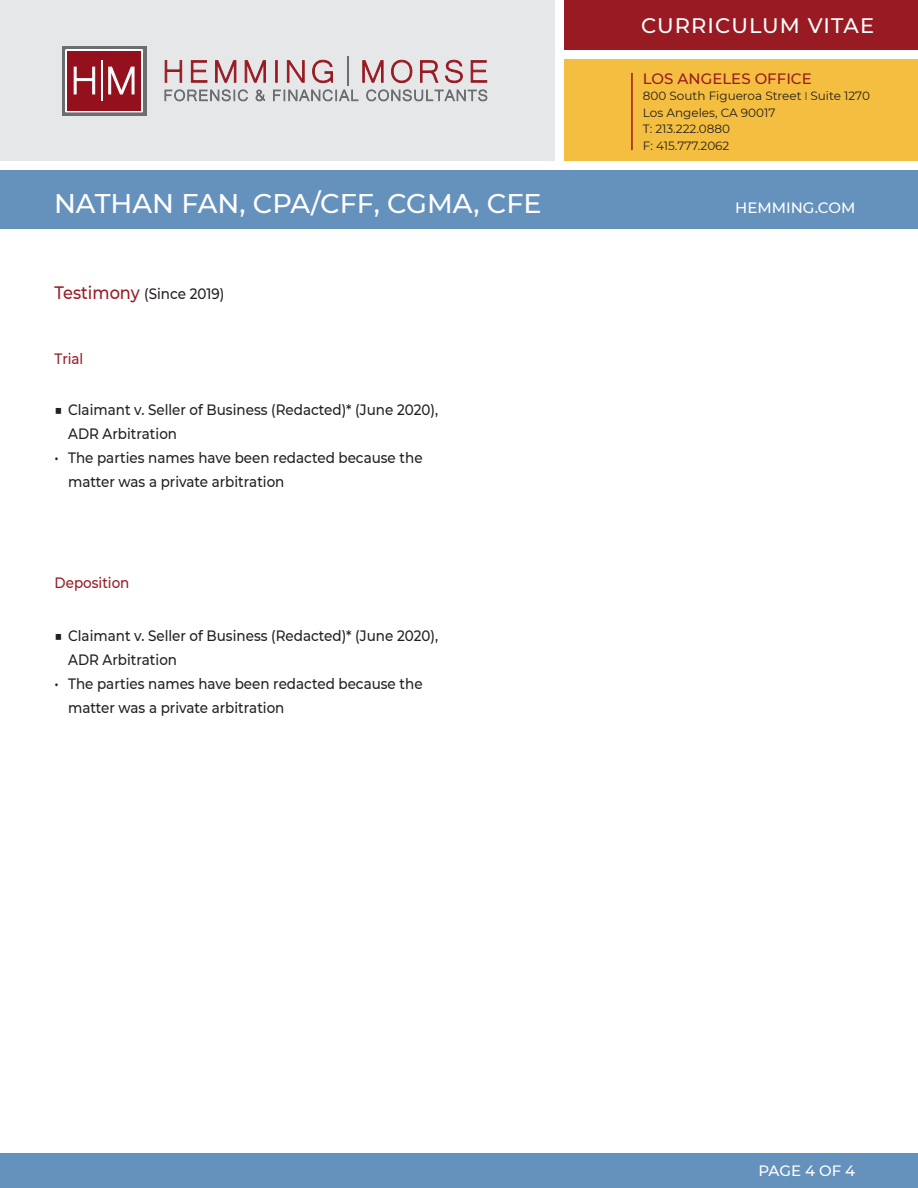
<style>
.page{position:relative;width:918px;height:1188px;background:#fff}
.page>*{position:absolute;margin:0;border:0;box-sizing:border-box;transform-origin:0 0}
.t1{font:500 27px "Montserrat";color:#fff}
.t2{font:500 21px "Montserrat";letter-spacing:.05em;color:#fff}
.Paragraph_Style_1{font:500 15px/24px "Montserrat";color:#231f20;scale:.9 1}
.t3{font:500 15px "Montserrat";color:#fff}
.t4{font:500 15px "Montserrat";color:#981b23}
.t5{font:500 15px "Montserrat";color:#981b23;scale:.9 1}
.t6{font:12px/16.5px "Montserrat";color:#231f20}
.s1{font-size:18px;color:#981b23}
.s2{font-weight:400}
.s3{font-family:"Proxima Nova";font-weight:300}
</style>
<div class="page">
<div style="left:564px;top:0;width:354px;height:49px;background:#981b23"></div>
<div style="left:0;top:0;width:554px;height:160px;background:#e6e7e9"></div>
<div style="left:564px;top:59px;width:354px;height:101px;background:#f4be40"></div>
<svg style="left:165px;top:89px;width:83px;height:12px"></svg>
<svg style="left:256px;top:90px;width:9px;height:11px"></svg>
<svg style="left:273px;top:89px;width:85px;height:12px"></svg>
<svg style="left:366px;top:89px;width:121px;height:12px"></svg>
<svg style="left:164px;top:60px;width:18px;height:23px"></svg>
<svg style="left:191px;top:60px;width:17px;height:23px"></svg>
<svg style="left:215px;top:60px;width:22px;height:23px"></svg>
<svg style="left:244px;top:60px;width:22px;height:23px"></svg>
<div style="left:275px;top:60px;width:3px;height:23px;background:#981b23;border:1px solid #981b23"></div>
<svg style="left:287px;top:60px;width:18px;height:23px"></svg>
<svg style="left:312px;top:60px;width:21px;height:23px"></svg>
<hr style="left:347px;top:56px;width:1px;height:30px;background:#6c6d71">
<svg style="left:362px;top:60px;width:22px;height:23px"></svg>
<svg style="left:391px;top:60px;width:22px;height:23px"></svg>
<svg style="left:420px;top:60px;width:19px;height:23px"></svg>
<svg style="left:445px;top:59px;width:18px;height:24px"></svg>
<svg style="left:470px;top:60px;width:17px;height:23px"></svg>
<div style="left:62px;top:46px;width:85px;height:70px;background:#6c6d70"></div>
<svg style="left:65px;top:49px;width:78px;height:64px;background:#ac4650"></svg>
<div style="left:0;top:170px;width:918px;height:59px;background:#6591bd"></div>
<hr style="left:631px;top:73px;width:2px;height:77px;background:#981b23">
<div style="left:0;top:1153px;width:918px;height:35px;background:#6591bd"></div>
<h1 class="t1" style="left:54px;top:185px;width:489px">NATHAN FAN, CPA/CFF, CGMA, CFE</h1>
<p class="Paragraph_Style_1" style="left:55px;top:281px;width:190px"><span class="s1">Testimony</span> (Since 2019)</p>
<p class="t5" style="left:55px;top:349px;width:33px">Trial</p>
<p class="Paragraph_Style_1" style="left:68px;top:397px;width:413px;text-indent:-14px"><span class="s2">■</span> Claimant v. Seller of Business (Redacted)* (June 2020),<br>ADR Arbitration</p>
<p class="Paragraph_Style_1" style="left:68px;top:445px;width:395px;text-indent:-14px">• The parties names have been redacted because the matter was a private arbitration</p>
<p class="t5" style="left:55px;top:573px;width:85px">Deposition</p>
<p class="Paragraph_Style_1" style="left:68px;top:623px;width:413px;text-indent:-14px"><span class="s2">■</span> Claimant v. Seller of Business (Redacted)* (June 2020),<br>ADR Arbitration</p>
<p class="Paragraph_Style_1" style="left:68px;top:671px;width:395px;text-indent:-14px">• The parties names have been redacted because the matter was a private arbitration</p>
<h2 class="t2" style="left:641px;top:11px;width:234px">CURRICULUM VITAE</h2>
<p class="t4" style="left:643px;top:68px;width:170px">LOS ANGELES OFFICE</p>
<p class="t6" style="left:643px;top:88px;width:229px">800 South Figueroa Street <span class="s3">ӏ</span> Suite 1270<br>Los Angeles, CA 90017<br>T: 213.222.0880<br>F: 415.777.2062</p>
<p class="t3" style="left:735px;top:197px;width:122px">HEMMING.COM</p>
<p class="t3" style="left:758px;top:1160px;width:98px">PAGE 4 OF 4</p>
</div>
